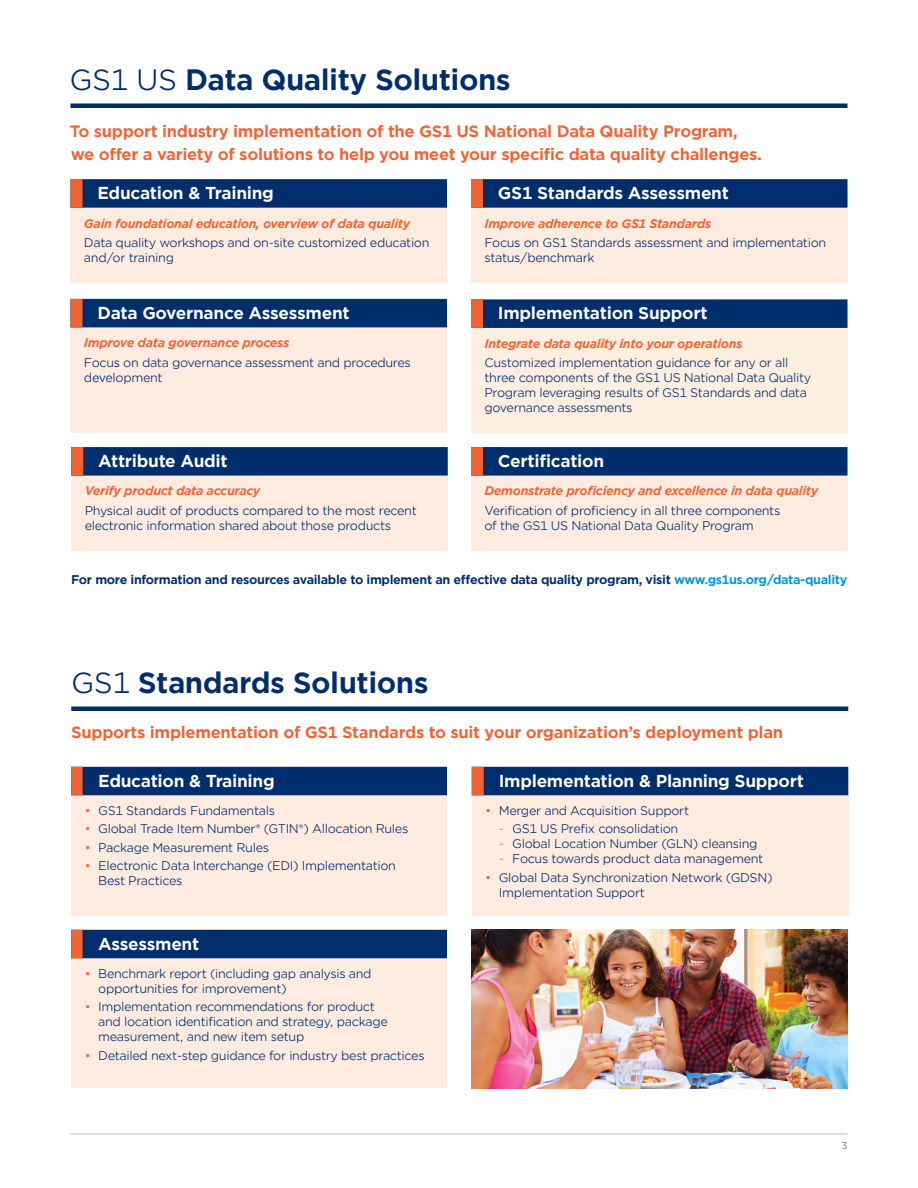
<style>
.page{position:relative;width:918px;height:1188px;background:#fff}
.page>*{position:absolute;margin:0;border:0;box-sizing:border-box;transform-origin:0 0}
.t1{font:700 28.2px "Gotham Office";letter-spacing:-.02em;color:#002d6c}
.t2{font:700 16.5px "Gotham Office";letter-spacing:-.02em;color:#fff}
.t3{font:700 15.75px/22.5px "Gotham Office";letter-spacing:-.02em;color:#f26334}
.t4{font:12px/15px "Gotham Office";letter-spacing:-.03em;color:#002d6c}
.t5{font:italic 700 12px "Gotham Office";letter-spacing:-.03em;color:#f26334}
.t6{font:700 12px "Gotham Office";letter-spacing:-.03em;color:#002d6c}
.t7{font:9px "Gotham Office";color:#58595b}
.s1{font-weight:400}
.s2{color:#0095da}
.s3{color:#f26334}
</style>
<div class="page">
<hr style="left:70px;top:1134px;width:778px;height:1px;background:#bcbec0">
<div style="left:70px;top:306px;width:377px;height:127px;background:#feece1"></div>
<div style="left:70px;top:299px;width:377px;height:28px;background:#002d6c"></div>
<div style="left:70px;top:299px;width:12px;height:28px;background:#f26334"></div>
<hr style="left:71px;top:104px;width:777px;height:4px;background:#002d6c">
<div style="left:70px;top:186px;width:377px;height:97px;background:#feece1"></div>
<div style="left:70px;top:179px;width:377px;height:29px;background:#002d6c"></div>
<div style="left:70px;top:179px;width:12px;height:29px;background:#f26334"></div>
<div style="left:71px;top:454px;width:377px;height:97px;background:#feece1"></div>
<div style="left:71px;top:447px;width:377px;height:29px;background:#002d6c"></div>
<div style="left:71px;top:447px;width:12px;height:29px;background:#f26334"></div>
<div style="left:471px;top:186px;width:376px;height:97px;background:#feece1"></div>
<div style="left:471px;top:179px;width:376px;height:29px;background:#002d6c"></div>
<div style="left:471px;top:179px;width:12px;height:29px;background:#f26334"></div>
<div style="left:471px;top:306px;width:376px;height:127px;background:#ffefe1"></div>
<div style="left:471px;top:299px;width:376px;height:29px;background:#002d6c"></div>
<div style="left:471px;top:299px;width:12px;height:29px;background:#f26334"></div>
<div style="left:471px;top:454px;width:376px;height:97px;background:#feece1"></div>
<div style="left:471px;top:447px;width:376px;height:29px;background:#002d6c"></div>
<div style="left:471px;top:447px;width:12px;height:29px;background:#f26334"></div>
<img style="left:472px;top:930px;width:376px;height:158px">
<div style="left:71px;top:706px;width:777px;height:5px;background:#002d6c"></div>
<div style="left:71px;top:773px;width:376px;height:143px;background:#feece1"></div>
<div style="left:71px;top:767px;width:376px;height:28px;background:#002d6c"></div>
<div style="left:71px;top:767px;width:12px;height:28px;background:#f26334"></div>
<div style="left:472px;top:773px;width:376px;height:143px;background:#feece1"></div>
<div style="left:472px;top:767px;width:376px;height:28px;background:#002d6c"></div>
<div style="left:472px;top:767px;width:12px;height:28px;background:#f26334"></div>
<div style="left:71px;top:936px;width:376px;height:152px;background:#feece1"></div>
<div style="left:71px;top:930px;width:376px;height:28px;background:#002d6c"></div>
<div style="left:71px;top:930px;width:12px;height:28px;background:#f26334"></div>
<h1 class="t1" style="left:69px;top:60px;width:443px"><span class="s1">GS1 US</span> Data Quality Solutions</h1>
<h3 class="t3" style="left:70px;top:120px;width:694px">To support industry implementation of the GS1 US National Data Quality Program, we offer a variety of solutions to help you meet your specific data quality challenges.</h3>
<h2 class="t2" style="left:97px;top:182px;width:178px">Education &amp; Training</h2>
<p class="t5" style="left:84px;top:215px;width:328px">Gain foundational education, overview of data quality</p>
<p class="t4" style="left:84px;top:235px;width:347px">Data quality workshops and on-site customized education and/or training</p>
<h2 class="t2" style="left:97px;top:301px;width:254px">Data Governance Assessment</h2>
<p class="t5" style="left:84px;top:335px;width:207px">Improve data governance process</p>
<p class="t4" style="left:84px;top:355px;width:328px">Focus on data governance assessment and procedures development</p>
<h2 class="t2" style="left:98px;top:450px;width:131px">Attribute Audit</h2>
<p class="t5" style="left:85px;top:483px;width:177px">Verify product data accuracy</p>
<p class="t4" style="left:85px;top:503px;width:334px">Physical audit of products compared to the most recent electronic information shared about those products</p>
<h2 class="t2" style="left:498px;top:182px;width:233px">GS1 Standards Assessment</h2>
<p class="t5" style="left:484px;top:215px;width:228px">Improve adherence to GS1 Standards</p>
<p class="t4" style="left:484px;top:235px;width:343px">Focus on GS1 Standards assessment and implementation status/benchmark</p>
<h2 class="t2" style="left:498px;top:302px;width:211px">Implementation Support</h2>
<p class="t5" style="left:484px;top:335px;width:260px">Integrate data quality into your operations</p>
<p class="t4" style="left:484px;top:355px;width:328px">Customized implementation guidance for any or all three components of the GS1 US National Data Quality Program leveraging results of GS1 Standards and data governance assessments</p>
<h2 class="t2" style="left:498px;top:450px;width:108px">Certification</h2>
<p class="t5" style="left:484px;top:483px;width:335px">Demonstrate proficiency and excellence in data quality</p>
<p class="t4" style="left:484px;top:503px;width:297px">Verification of proficiency in all three components of the GS1 US National Data Quality Program</p>
<p class="t6" style="left:71px;top:571px;width:778px">For more information and resources available to implement an effective data quality program, visit <span class="s2">www.gs1us.org/data-quality</span></p>
<h1 class="t1" style="left:71px;top:663px;width:359px"><span class="s1">GS1</span> Standards Solutions</h1>
<h3 class="t3" style="left:71px;top:721px;width:713px">Supports implementation of GS1 Standards to suit your organization’s deployment plan</h3>
<h2 class="t2" style="left:98px;top:769px;width:178px">Education &amp; Training</h2>
<p class="t4" style="left:85px;top:803px;width:192px"><span class="s3">•</span> GS1 Standards Fundamentals</p>
<p class="t4" style="left:85px;top:821px;width:325px"><span class="s3">•</span> Global Trade Item Number® (GTIN®) Allocation Rules</p>
<p class="t4" style="left:85px;top:839px;width:186px"><span class="s3">•</span> Package Measurement Rules</p>
<p class="t4" style="left:98px;top:858px;width:299px;text-indent:-13px"><span class="s3">•</span> Electronic Data Interchange (EDI) Implementation<br>Best Practices</p>
<h2 class="t2" style="left:499px;top:769px;width:307px">Implementation &amp; Planning Support</h2>
<p class="t4" style="left:485px;top:803px;width:205px"><span class="s3">•</span> Merger and Acquisition Support</p>
<p class="t4" style="left:499px;top:821px;width:181px"><span class="s3">-</span> GS1 US Prefix consolidation</p>
<p class="t4" style="left:499px;top:836px;width:260px"><span class="s3">-</span> Global Location Number (GLN) cleansing</p>
<p class="t4" style="left:499px;top:851px;width:266px"><span class="s3">-</span> Focus towards product data management</p>
<p class="t4" style="left:499px;top:869px;width:275px;text-indent:-14px"><span class="s3">•</span> Global Data Synchronization Network (GDSN)<br>Implementation Support</p>
<h2 class="t2" style="left:98px;top:932px;width:103px">Assessment</h2>
<p class="t4" style="left:98px;top:966px;width:275px;text-indent:-14px"><span class="s3">•</span> Benchmark report (including gap analysis and opportunities for improvement)</p>
<p class="t4" style="left:98px;top:999px;width:291px;text-indent:-14px"><span class="s3">•</span> Implementation recommendations for product and location identification and strategy, package measurement, and new item setup</p>
<p class="t4" style="left:85px;top:1047px;width:341px"><span class="s3">•</span> Detailed next-step guidance for industry best practices</p>
<p class="t7" style="left:842px;top:1140px;width:7px">3</p>
</div>
